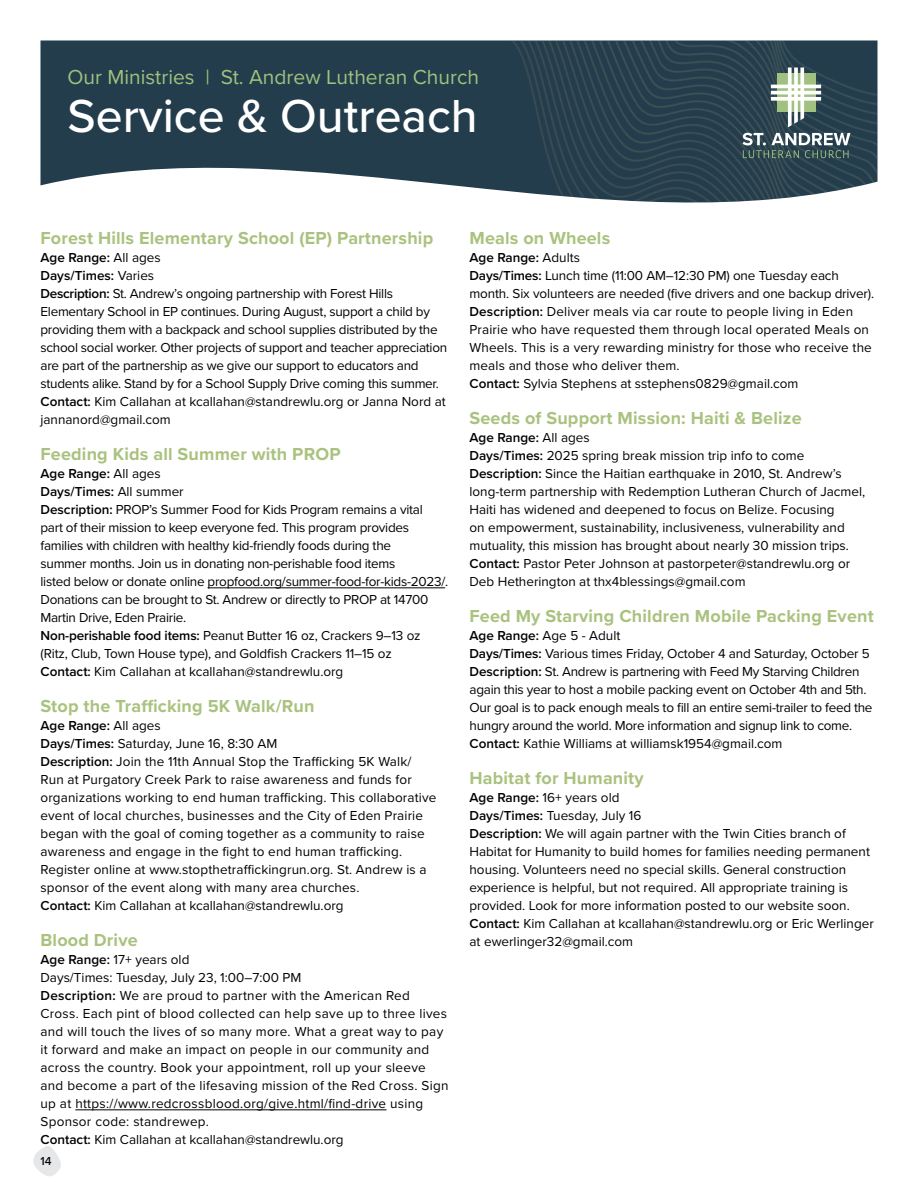
<style>
.page{position:relative;width:918px;height:1188px;background:#fff}
.page>*{position:absolute;margin:0;border:0;box-sizing:border-box;transform-origin:0 0}
.t1{font:500 48px "Proxima Nova";color:#fff}
.t2{font:21px "Proxima Nova";color:#a1c180}
.t3{font:700 18px "Proxima Nova";letter-spacing:.01em;color:#aac27f}
.t4{font:13.5px/18px "Proxima Nova";color:#000}
.t5{font:13.5px/18px "Proxima Nova";letter-spacing:-.02em;color:#000}
.t6{font:13.5px/18px "Proxima Nova";letter-spacing:.02em;color:#000}
.t7{font:500 12px "Proxima Nova";color:#000}
.s1{font-weight:600}
</style>
<div class="page">
<svg style="left:33px;top:1146px;width:28px;height:30px"></svg>
<svg style="left:40px;top:40px;width:197px;height:146px;background:#384f5d"></svg>
<img style="left:237px;top:40px;width:641px;height:163px">
<svg style="left:742px;top:133px;width:108px;height:25px"></svg>
<svg style="left:771px;top:68px;width:50px;height:59px"></svg>
<hr style="left:208px;top:587px;width:237px;height:1px;background:#000">
<hr style="left:75px;top:1109px;width:311px;height:1px;background:#000">
<h2 class="t2" style="left:68px;top:61px;width:413px">Our Ministries | St. Andrew Lutheran Church</h2>
<h1 class="t1" style="left:68px;top:80px;width:412px">Service &amp; Outreach</h1>
<h3 class="t3" style="left:40px;top:224px;width:394px">Forest Hills Elementary School (EP) Partnership</h3>
<p class="t5" style="left:40px;top:248px;width:408px"><span class="s1">Age Range:</span> All ages<br><span class="s1">Days/Times:</span> Varies<br><span class="s1">Description:</span> St. Andrew’s ongoing partnership with Forest Hills Elementary School in EP continues. During August, support a child by providing them with a backpack and school supplies distributed by the school social worker. Other projects of support and teacher appreciation are part of the partnership as we give our support to educators and students alike. Stand by for a School Supply Drive coming this summer.<br><span class="s1">Contact:</span> Kim Callahan at kcallahan@standrewlu.org or Janna Nord at jannanord@gmail.com</p>
<h3 class="t3" style="left:40px;top:440px;width:302px">Feeding Kids all Summer with PROP</h3>
<p class="t5" style="left:40px;top:464px;width:409px"><span class="s1">Age Range:</span> All ages<br><span class="s1">Days/Times:</span> All summer<br><span class="s1">Description:</span> PROP’s Summer Food for Kids Program remains a vital part of their mission to keep everyone fed. This program provides families with children with healthy kid-friendly foods during the<br>summer months. Join us in donating non-perishable food items<br>listed below or donate online propfood.org/summer-food-for-kids-2023/.<br>Donations can be brought to St. Andrew or directly to PROP at 14700<br>Martin Drive, Eden Prairie.<br><span class="s1">Non-perishable food items:</span> Peanut Butter 16 oz, Crackers 9–13 oz (Ritz, Club, Town House type), and Goldfish Crackers 11–15 oz<br><span class="s1">Contact:</span> Kim Callahan at kcallahan@standrewlu.org</p>
<h3 class="t3" style="left:40px;top:692px;width:276px">Stop the Trafficking 5K Walk/Run</h3>
<p class="t4" style="left:40px;top:716px;width:397px"><span class="s1">Age Range:</span> All ages<br><span class="s1">Days/Times:</span> Saturday, June 16, 8:30 AM<br><span class="s1">Description:</span> Join the 11th Annual Stop the Trafficking 5K Walk/ Run at Purgatory Creek Park to raise awareness and funds for organizations working to end human trafficking. This collaborative event of local churches, businesses and the City of Eden Prairie began with the goal of coming together as a community to raise awareness and engage in the fight to end human trafficking.<br>Register online at www.stopthetraffickingrun.org. St. Andrew is a sponsor of the event along with many area churches.<br><span class="s1">Contact:</span> Kim Callahan at kcallahan@standrewlu.org</p>
<h3 class="t3" style="left:40px;top:926px;width:99px">Blood Drive</h3>
<p class="t6" style="left:40px;top:950px;width:409px"><span class="s1">Age Range:</span> 17+ years old<br>Days/Times: Tuesday, July 23, 1:00–7:00 PM<br><span class="s1">Description:</span> We are proud to partner with the American Red Cross. Each pint of blood collected can help save up to three lives and will touch the lives of so many more. What a great way to pay it forward and make an impact on people in our community and across the country. Book your appointment, roll up your sleeve and become a part of the lifesaving mission of the Red Cross. Sign up at https://www.redcrossblood.org/give.html/find-drive using Sponsor code: standrewep.<br><span class="s1">Contact:</span> Kim Callahan at kcallahan@standrewlu.org</p>
<p class="t7" style="left:40px;top:1152px;width:13px">14</p>
<h3 class="t3" style="left:470px;top:224px;width:142px">Meals on Wheels</h3>
<p class="t4" style="left:470px;top:248px;width:406px"><span class="s1">Age Range:</span> Adults<br><span class="s1">Days/Times:</span> Lunch time (11:00 AM–12:30 PM) one Tuesday each month. Six volunteers are needed (five drivers and one backup driver).<br><span class="s1">Description:</span> Deliver meals via car route to people living in Eden Prairie who have requested them through local operated Meals on Wheels. This is a very rewarding ministry for those who receive the meals and those who deliver them.<br><span class="s1">Contact:</span> Sylvia Stephens at sstephens0829@gmail.com</p>
<h3 class="t3" style="left:470px;top:404px;width:334px">Seeds of Support Mission: Haiti &amp; Belize</h3>
<p class="t4" style="left:470px;top:428px;width:397px"><span class="s1">Age Range:</span> All ages<br><span class="s1">Days/Times:</span> 2025 spring break mission trip info to come <span class="s1">Description:</span> Since the Haitian earthquake in 2010, St. Andrew’s long-term partnership with Redemption Lutheran Church of Jacmel, Haiti has widened and deepened to focus on Belize. Focusing<br>on empowerment, sustainability, inclusiveness, vulnerability and mutuality, this mission has brought about nearly 30 mission trips.<br><span class="s1">Contact:</span> Pastor Peter Johnson at pastorpeter@standrewlu.org or Deb Hetherington at thx4blessings@gmail.com</p>
<h3 class="t3" style="left:470px;top:602px;width:406px">Feed My Starving Children Mobile Packing Event</h3>
<p class="t5" style="left:470px;top:626px;width:405px"><span class="s1">Age Range:</span> Age 5 - Adult<br><span class="s1">Days/Times:</span> Various times Friday, October 4 and Saturday, October 5<br><span class="s1">Description:</span> St. Andrew is partnering with Feed My Starving Children again this year to host a mobile packing event on October 4th and 5th.<br>Our goal is to pack enough meals to fill an entire semi-trailer to feed the hungry around the world. More information and signup link to come.<br><span class="s1">Contact:</span> Kathie Williams at williamsk1954@gmail.com</p>
<h3 class="t3" style="left:470px;top:764px;width:176px">Habitat for Humanity</h3>
<p class="t4" style="left:470px;top:788px;width:406px"><span class="s1">Age Range:</span> 16+ years old<br><span class="s1">Days/Times:</span> Tuesday, July 16<br><span class="s1">Description:</span> We will again partner with the Twin Cities branch of Habitat for Humanity to build homes for families needing permanent housing. Volunteers need no special skills. General construction experience is helpful, but not required. All appropriate training is provided. Look for more information posted to our website soon.<br><span class="s1">Contact:</span> Kim Callahan at kcallahan@standrewlu.org or Eric Werlinger at ewerlinger32@gmail.com</p>
</div>
